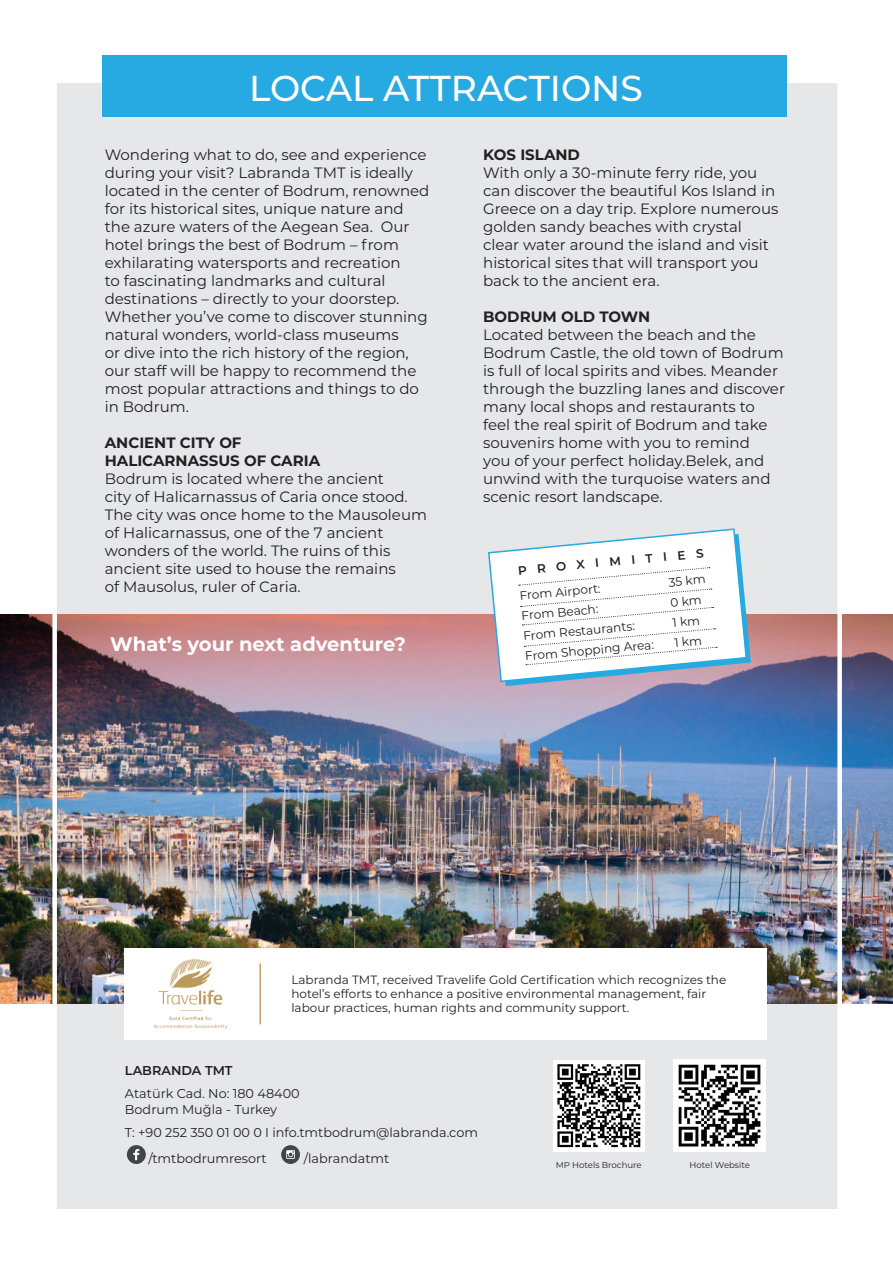
<style>
.page{position:relative;width:893px;height:1263px;background:#fff}
.page>*{position:absolute;margin:0;border:0;box-sizing:border-box;transform-origin:0 0}
.t1{font:500 36px "Montserrat";color:#fff}
.t2{font:700 19.5px "Montserrat";color:#fff}
.t3{font:15px/18px "Montserrat";color:#231f20}
.t4{font:700 15px/18px "Montserrat";color:#231f20}
.t5{font:12.9px/15.5px "Montserrat";color:#231f20}
.t6{font:600 12.9px "Montserrat";color:#231f20}
.t7{font:12.15px/20.2px "Montserrat";color:#231f20}
.t8{font:600 12.15px "Montserrat";color:#231f20}
.t9{font:12px/14.4px "Montserrat";color:#231f20}
.t10{font:8.55px "Montserrat";color:#231f20}
</style>
<div class="page">
<div style="left:57px;top:84px;width:782px;height:1125px;background:#e6e7e9"></div>
<img style="left:0;top:614px;width:893px;height:389px">
<div style="left:52px;top:53px;width:5px;height:1169px;background:#fff"></div>
<div style="left:837px;top:53px;width:5px;height:1169px;background:#fff"></div>
<div style="left:127px;top:1145px;width:19px;height:19px;background:#414545;border-radius:50%"></div>
<svg style="left:133px;top:1149px;width:6px;height:11px"></svg>
<div style="left:281px;top:1145px;width:19px;height:19px;background:#414545;border-radius:50%"></div>
<svg style="left:286px;top:1150px;width:9px;height:9px"></svg>
<div style="left:102px;top:55px;width:685px;height:62px;background:#26aae1"></div>
<img style="left:674px;top:1060px;width:92px;height:91px">
<div style="left:125px;top:948px;width:642px;height:92px;background:#fff"></div>
<hr style="left:260px;top:963px;width:1px;height:61px;background:#ba9754">
<img style="left:154px;top:959px;width:73px;height:69px">
<svg style="left:487px;top:528px;width:264px;height:158px;background:#e6ecf1"></svg>
<div style="left:553px;top:1060px;width:92px;height:91px;background:#fff"></div>
<svg style="left:557px;top:1064px;width:84px;height:84px"></svg>
<h1 class="t1" style="left:249px;top:63px;width:395px">LOCAL ATTRACTIONS</h1>
<p class="t3" style="left:105px;top:145px;width:326px">Wondering what to do, see and experience during your visit? Labranda TMT is ideally located in the center of Bodrum, renowned for its historical sites, unique nature and the azure waters of the Aegean Sea. Our hotel brings the best of Bodrum – from exhilarating watersports and recreation<br>to fascinating landmarks and cultural destinations – directly to your doorstep.<br>Whether you’ve come to discover stunning natural wonders, world-class museums<br>or dive into the rich history of the region, our staff will be happy to recommend the most popular attractions and things to do in Bodrum.</p>
<p class="t4" style="left:105px;top:433px;width:217px">ANCIENT CITY OF<br>HALICARNASSUS OF CARIA</p>
<p class="t3" style="left:105px;top:469px;width:324px">Bodrum is located where the ancient<br>city of Halicarnassus of Caria once stood.<br>The city was once home to the Mausoleum of Halicarnassus, one of the 7 ancient wonders of the world. The ruins of this ancient site used to house the remains<br>of Mausolus, ruler of Caria.</p>
<h2 class="t2" style="left:110px;top:630px;width:297px">What’s your next adventure?</h2>
<p class="t4" style="left:483px;top:145px;width:98px">KOS ISLAND</p>
<p class="t3" style="left:483px;top:163px;width:297px">With only a 30-minute ferry ride, you can discover the beautiful Kos Island in Greece on a day trip. Explore numerous golden sandy beaches with crystal clear water around the island and visit historical sites that will transport you back to the ancient era.</p>
<p class="t4" style="left:483px;top:307px;width:169px">BODRUM OLD TOWN</p>
<p class="t3" style="left:483px;top:325px;width:303px">Located between the beach and the Bodrum Castle, the old town of Bodrum is full of local spirits and vibes. Meander through the buzzling lanes and discover many local shops and restaurants to feel the real spirit of Bodrum and take souvenirs home with you to remind<br>you of your perfect holiday.Belek, and unwind with the turquoise waters and scenic resort landscape.</p>
<p class="t8" style="left:517px;top:561px;width:188px;rotate:-5deg">PROXIMITIES</p>
<p class="t7" style="left:668px;top:572px;width:38px;rotate:-5deg">35 km<br>0 km<br>1 km<br>1 km</p>
<p class="t7" style="left:519px;top:585px;width:131px;rotate:-5deg">From Airport:<br>From Beach:<br>From Restaurants:<br>From Shopping Area:</p>
<p class="t9" style="left:291px;top:972px;width:436px">Labranda TMT, received Travelife Gold Certification which recognizes the hotel’s efforts to enhance a positive environmental management, fair labour practices, human rights and community support.</p>
<p class="t6" style="left:125px;top:1062px;width:109px">LABRANDA TMT</p>
<p class="t5" style="left:125px;top:1085px;width:176px">Atatürk Cad. No: 180 48400<br>Bodrum Muğla - Turkey</p>
<p class="t5" style="left:148px;top:1118px;width:331px;line-height:26px;text-indent:-24px">T: +90 252 350 01 00 0 I info.tmtbodrum@labranda.com /tmtbodrumresort</p>
<p class="t5" style="left:304px;top:1150px;width:87px">/labrandatmt</p>
<p class="t10" style="left:556px;top:1159px;width:87px">MP Hotels Brochure</p>
<p class="t10" style="left:690px;top:1159px;width:62px">Hotel Website</p>
</div>
